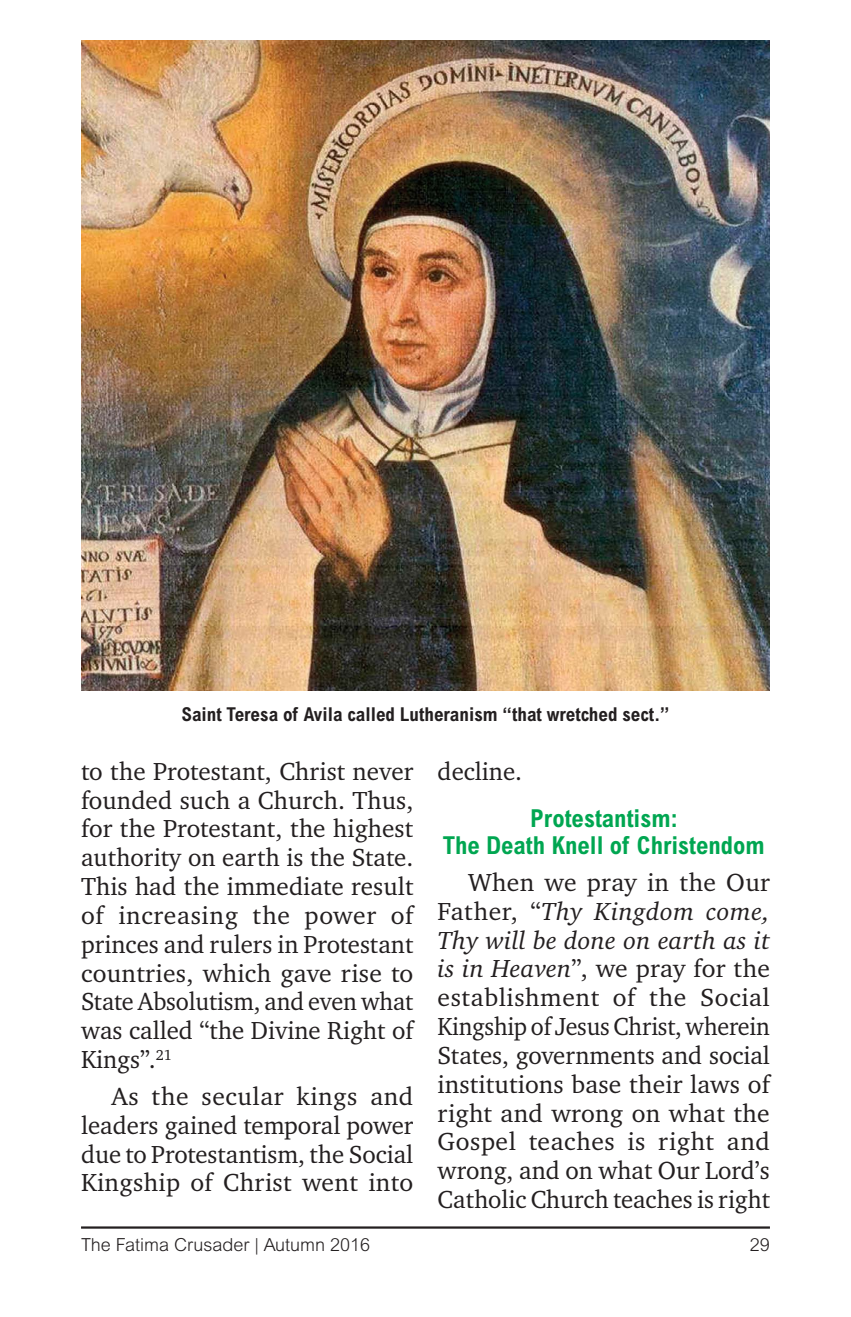
<style>
.page{position:relative;width:851px;height:1317px;background:#fff}
.page>*{position:absolute;margin:0;border:0;box-sizing:border-box;transform-origin:0 0}
.Body_Copy{font:25.2px/28.8px "Charter ITC Std";color:#231f20;text-align:justify}
.Sub_Title{font:700 condensed 24.75px/27px "Arial MT Std";color:#00a651;text-align:center}
.Caption_Photo{font:700 condensed 19.12px "Arial MT Std";color:#231f20}
.t1{font:300 18px "Arial MT Std";color:#231f20}
.s1{font-style:italic}
</style>
<div class="page">
<hr style="left:81px;top:1226px;width:689px;height:2px;background:#231f20">
<img style="left:81px;top:40px;width:689px;height:650px">
<p class="Caption_Photo" style="left:181px;top:702px;width:489px">Saint Teresa of Avila called Lutheranism “that wretched sect.”</p>
<p class="Body_Copy" style="left:81px;top:756px;width:334px">to the Protestant, Christ never founded such a Church. Thus, for the Protestant, the highest authority on earth is the State.<br>This had the immediate result of increasing the power of princes and rulers in Protestant countries, which gave rise to State Absolutism, and even what was called “the Divine Right of Kings”.<sup>21</sup></p>
<p class="Body_Copy" style="left:81px;top:1081px;width:334px;text-indent:30px">As the secular kings and leaders gained temporal power due to Protestantism, the Social Kingship of Christ went into</p>
<p class="Body_Copy" style="left:437px;top:756px;width:86px">decline.</p>
<p class="Sub_Title" style="left:442px;top:804px;width:323px">Protestantism:<br>The Death Knell of Christendom</p>
<p class="Body_Copy" style="left:437px;top:867px;width:334px;text-indent:30px">When we pray in the Our Father, “<span class="s1">Thy Kingdom come, Thy will be done on earth as it is in Heaven</span>”, we pray for the establishment of the Social Kingship of Jesus Christ, wherein States, governments and social institutions base their laws of right and wrong on what the Gospel teaches is right and wrong, and on what Our Lord’s Catholic Church teaches is right</p>
<p class="t1" style="left:81px;top:1233px;width:291px">The Fatima Crusader | Autumn 2016</p>
<p class="t1" style="left:749px;top:1233px;width:22px">29</p>
</div>
